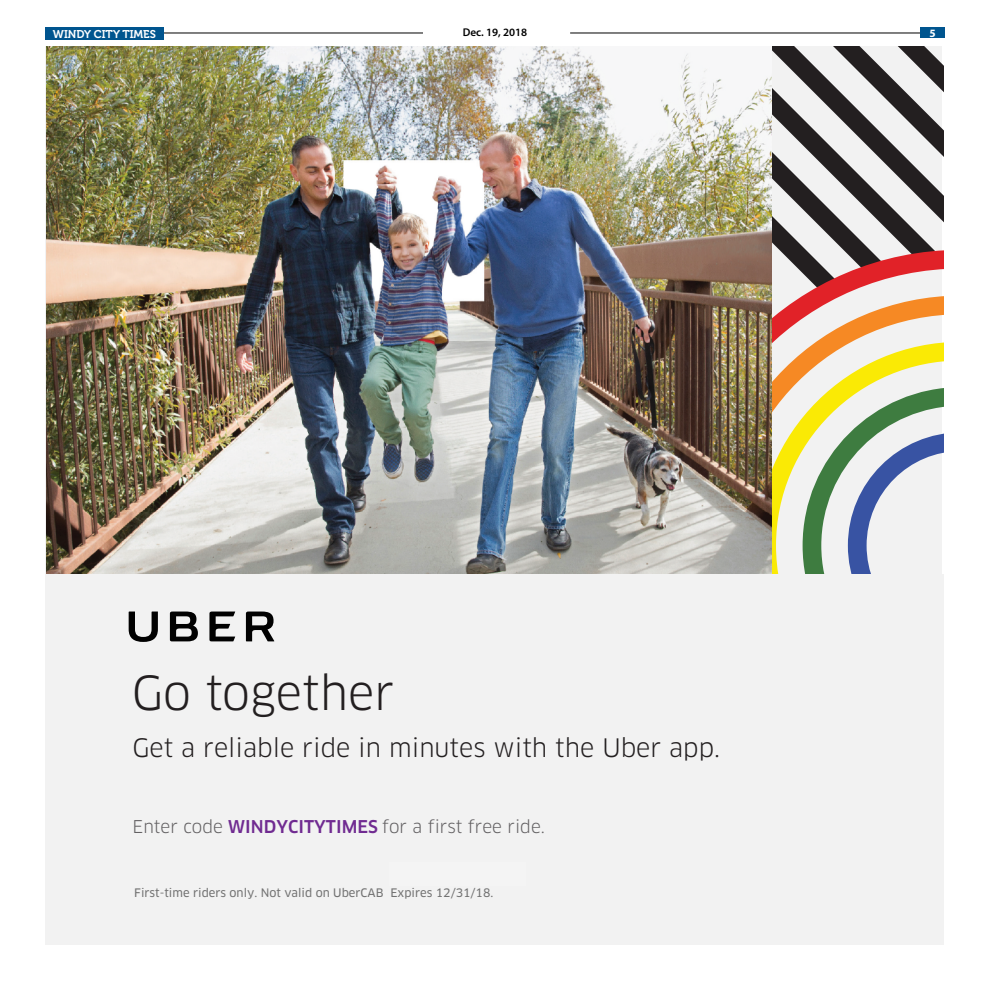
<style>
.page{position:relative;width:990px;height:990px;background:#fff}
.page>*{position:absolute;margin:0;border:0;box-sizing:border-box;transform-origin:0 0}
.t1{font:45.88px "Clan Pro";color:#231f20}
.t2{font:24.88px "Clan Pro";color:#231f20}
.t3{font:17.25px "Clan Pro";color:#636163}
.t4{font:11.5px "Clan Pro News";color:#727272}
.t5{font:600 11.25px "Myriad Pro";color:#000}
.t6{font:11.25px "Museo 700";color:#fff}
.s1{font-family:"Myriad Pro";font-weight:700}
.s2{font-weight:500;color:#702b91}
</style>
<div class="page">
<hr style="left:164px;top:33px;width:259px;height:1px;background:#000">
<hr style="left:570px;top:33px;width:374px;height:1px;background:#000">
<div style="left:920px;top:28px;width:25px;height:10px;background:#00558f"></div>
<div style="left:45px;top:28px;width:119px;height:12px;background:#00558f"></div>
<svg style="left:771px;top:47px;width:172px;height:193px"></svg>
<svg style="left:771px;top:240px;width:172px;height:334px"></svg>
<img style="left:46px;top:47px;width:725px;height:527px">
<div style="left:46px;top:574px;width:897px;height:371px;background:#f2f2f2"></div>
<svg style="left:129px;top:612px;width:29px;height:30px"></svg>
<svg style="left:209px;top:612px;width:26px;height:29px"></svg>
<svg style="left:170px;top:612px;width:28px;height:29px"></svg>
<svg style="left:246px;top:612px;width:28px;height:29px"></svg>
<p class="t5" style="left:463px;top:25px;width:66px">Dec. 19, 2018</p>
<p class="t6" style="left:51px;top:28px;width:106px"><span class="s1">32</span>WINDY CITY TIMES</p>
<p class="t5" style="left:460px;top:27px;width:69px">March 7, 2018</p>
<h1 class="t1" style="left:132px;top:666px;width:264px">Go together</h1>
<h2 class="t2" style="left:133px;top:733px;width:589px">Get a reliable ride in minutes with the Uber app.</h2>
<h3 class="t3" style="left:133px;top:816px;width:414px">Enter code <span class="s2">WINDYCITYTIMES</span> for a first free ride.</h3>
<p class="t4" style="left:134px;top:886px;width:361px">First-time riders only. Not valid on UberCAB Expires 12/31/18.</p>
</div>
